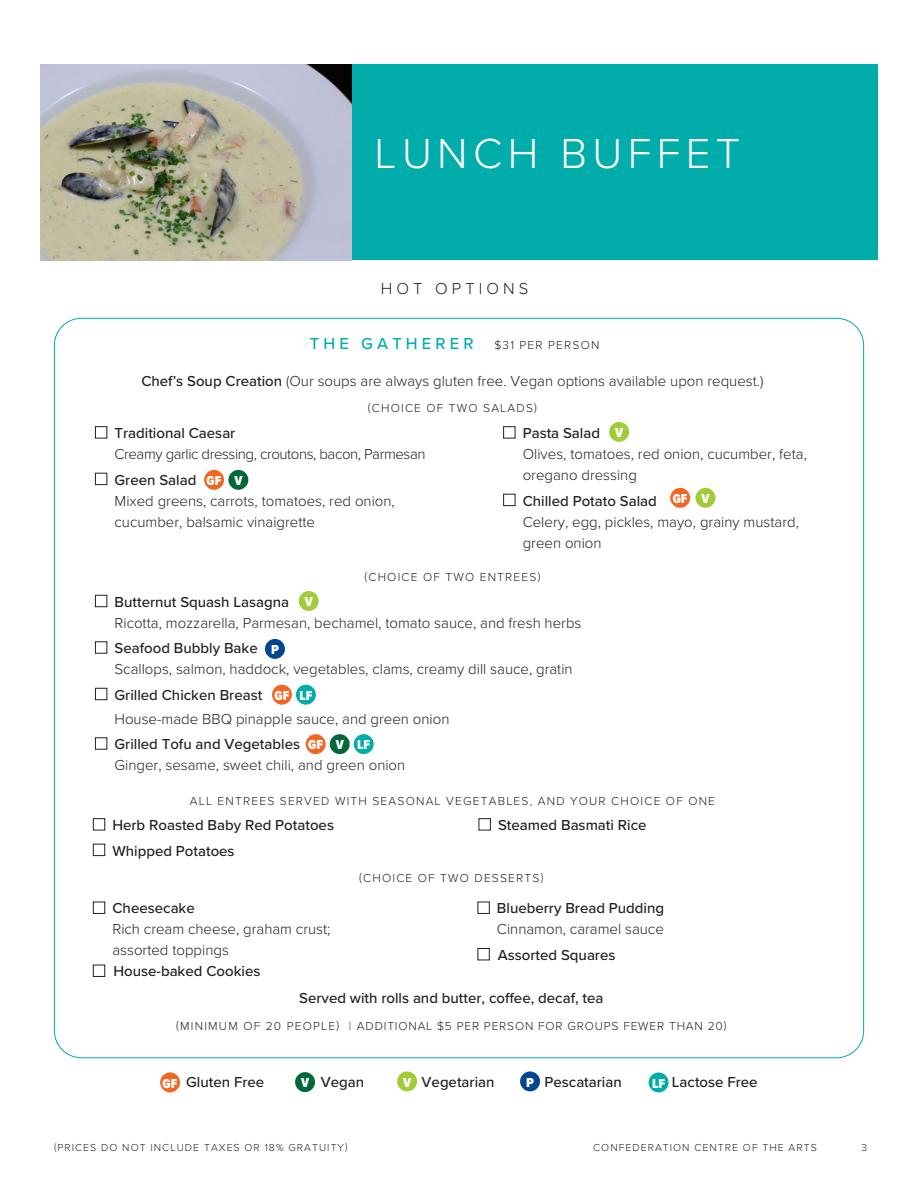
<style>
.page{position:relative;width:918px;height:1188px;background:#fff}
.page>*{position:absolute;margin:0;border:0;box-sizing:border-box;transform-origin:0 0}
.t1{font:500 43.5px "Proxima Nova";letter-spacing:.125em;color:#fff}
.t2{font:300 43.5px "Proxima Nova";letter-spacing:.125em;color:#fff}
.t3{font:500 16.5px "Proxima Nova";letter-spacing:.25em;color:#00adaa}
.t4{font:300 16.5px "Proxima Nova";letter-spacing:.25em;color:#231f20}
.t5{font:300 15px/21px "Proxima Nova";color:#231f20}
.t6{font:500 15px/21px "Proxima Nova";color:#231f20;text-align:right}
.t7{font:300 15px/21px "Proxima Nova";letter-spacing:-.03em;color:#231f20}
.t8{font:900 13.5px "Proxima Nova Cond";color:#fff}
.t9{font:300 12px "Proxima Nova";letter-spacing:.1em;color:#231f20}
.t10{font:300 12px "Proxima Nova";letter-spacing:.07em;color:#231f20}
.t11{font:300 10.5px "Proxima Nova";letter-spacing:.1em;color:#231f20}
.s1{font-weight:500}
.s2{font-weight:300}
.s3{font-family:"Proxima Nova Cond";font-weight:900;font-size:13.5px;color:#fff}
</style>
<div class="page">
<div style="left:151px;top:65px;width:727px;height:195px;background:#00adaa"></div>
<img style="left:40px;top:65px;width:312px;height:195px">
<div style="left:204px;top:470px;width:20px;height:20px;background:#f36621;border-radius:50%"></div>
<div style="left:272px;top:685px;width:20px;height:20px;background:#f36621;border-radius:50%"></div>
<div style="left:306px;top:734px;width:20px;height:20px;background:#f36621;border-radius:50%"></div>
<div style="left:228px;top:470px;width:20px;height:20px;background:#01683c;border-radius:50%"></div>
<div style="left:330px;top:734px;width:20px;height:20px;background:#01683c;border-radius:50%"></div>
<div style="left:299px;top:591px;width:20px;height:20px;background:#a1cc3a;border-radius:50%"></div>
<div style="left:265px;top:639px;width:20px;height:20px;background:#01468f;border-radius:50%"></div>
<div style="left:296px;top:685px;width:20px;height:20px;background:#00adaa;border-radius:50%"></div>
<div style="left:354px;top:734px;width:20px;height:20px;background:#00adaa;border-radius:50%"></div>
<div style="left:670px;top:488px;width:20px;height:20px;background:#f36621;border-radius:50%"></div>
<div style="left:160px;top:1073px;width:20px;height:19px;background:#f36621;border-radius:50%"></div>
<div style="left:295px;top:1072px;width:20px;height:20px;background:#01683c;border-radius:50%"></div>
<div style="left:397px;top:1071px;width:20px;height:20px;background:#a1cc3a;border-radius:50%"></div>
<div style="left:520px;top:1071px;width:20px;height:20px;background:#01468f;border-radius:50%"></div>
<div style="left:649px;top:1073px;width:20px;height:19px;background:#00adaa;border-radius:50%"></div>
<div style="left:609px;top:422px;width:20px;height:20px;background:#a1cc3a;border-radius:50%"></div>
<div style="left:696px;top:488px;width:19px;height:20px;background:#a1cc3a;border-radius:50%"></div>
<h1 class="t1" style="left:320px;top:100px;width:341px">banquet menu</h1>
<h1 class="t2" style="left:375px;top:121px;width:367px">LUNCH BUFFET</h1>
<p class="t4" style="left:381px;top:276px;width:149px">HOT OPTIONS</p>
<p class="t3" style="left:310px;top:331px;width:165px">THE GATHERER</p>
<p class="t9" style="left:494px;top:336px;width:107px">$31 PER PERSON</p>
<p class="t5" style="left:141px;top:370px;width:624px"><span class="s1">Chef’s Soup Creation</span> (Our soups are always gluten free. Vegan options available upon request.)</p>
<p class="t9" style="left:368px;top:399px;width:170px">(CHOICE OF TWO SALADS)</p>
<p class="t7" style="left:115px;top:422px;width:312px;text-indent:-20px">■ <span class="s1">Traditional Caesar<br></span>Creamy garlic dressing, croutons, bacon, Parmesan</p>
<p class="t5" style="left:115px;top:468px;width:282px;text-indent:-20px">■ <span class="s1">Green Salad<br></span>Mixed greens, carrots, tomatoes, red onion, cucumber, balsamic vinaigrette</p>
<p class="t5" style="left:523px;top:422px;width:286px;text-indent:-20px">■ <span class="s1">Pasta Salad<br></span>Olives, tomatoes, red onion, cucumber, feta, oregano dressing</p>
<p class="t5" style="left:523px;top:489px;width:278px;text-indent:-20px">■ <span class="s1">Chilled Potato Salad<br></span>Celery, egg, pickles, mayo, grainy mustard, green onion</p>
<p class="t9" style="left:364px;top:568px;width:177px">(CHOICE OF TWO ENTREES)</p>
<p class="t5" style="left:115px;top:590px;width:468px;text-indent:-20px">■ <span class="s1">Butternut Squash Lasagna<br></span>Ricotta, mozzarella, Parmesan, bechamel, tomato sauce, and fresh herbs</p>
<p class="t5" style="left:115px;top:637px;width:460px;text-indent:-20px">■ <span class="s1">Seafood Bubbly Bake<br></span>Scallops, salmon, haddock, vegetables, clams, creamy dill sauce, gratin</p>
<p class="t5" style="left:115px;top:682px;width:336px;line-height:24px;text-indent:-20px">■ <span class="s1">Grilled Chicken Breast<br></span>House-made BBQ pinapple sauce, and green onion</p>
<p class="t5" style="left:115px;top:733px;width:292px;text-indent:-20px">■ <span class="s1">Grilled Tofu and Vegetables<br></span>Ginger, sesame, sweet chili, and green onion</p>
<p class="t9" style="left:190px;top:792px;width:527px">ALL ENTREES SERVED WITH SEASONAL VEGETABLES, AND YOUR CHOICE OF ONE</p>
<p class="t6" style="left:93px;top:814px;width:243px">■ Herb Roasted Baby Red Potatoes</p>
<p class="t6" style="left:93px;top:840px;width:143px">■ Whipped Potatoes</p>
<p class="t8" style="left:615px;top:423px;width:10px">V</p>
<p class="t8" style="left:207px;top:471px;width:16px">GF</p>
<p class="t8" style="left:234px;top:471px;width:10px">V</p>
<p class="t8" style="left:673px;top:489px;width:16px">GF</p>
<p class="t8" style="left:701px;top:489px;width:10px">V</p>
<p class="t8" style="left:305px;top:592px;width:10px">V</p>
<p class="t8" style="left:271px;top:640px;width:9px">P</p>
<p class="t8" style="left:274px;top:686px;width:16px">GF</p>
<p class="t8" style="left:299px;top:686px;width:14px">LF</p>
<p class="t8" style="left:308px;top:735px;width:16px">GF</p>
<p class="t8" style="left:336px;top:735px;width:10px">V</p>
<p class="t8" style="left:357px;top:735px;width:14px">LF</p>
<p class="t6" style="left:478px;top:814px;width:170px">■ Steamed Basmati Rice</p>
<p class="t9" style="left:359px;top:869px;width:186px">(CHOICE OF TWO DESSERTS)</p>
<p class="t5" style="left:112px;top:897px;width:220px;text-indent:-20px">■ <span class="s1">Cheesecake<br></span>Rich cream cheese, graham crust; assorted toppings</p>
<p class="t6" style="left:93px;top:960px;width:169px">■ House-baked Cookies</p>
<p class="t6" style="left:477px;top:897px;width:188px">■ Blueberry Bread Pudding<br><span class="s2">Cinnamon, caramel sauce</span></p>
<p class="t6" style="left:477px;top:944px;width:140px">■ Assorted Squares</p>
<p class="t6" style="left:299px;top:987px;width:306px">Served with rolls and butter, coffee, decaf, tea</p>
<p class="t10" style="left:176px;top:1017px;width:552px">(MINIMUM OF 20 PEOPLE) | ADDITIONAL $5 PER PERSON FOR GROUPS FEWER THAN 20)</p>
<p class="t6" style="left:163px;top:1071px;width:103px"><span class="s3">GF</span> Gluten Free</p>
<p class="t6" style="left:301px;top:1071px;width:65px"><span class="s3">V</span> Vegan</p>
<p class="t6" style="left:403px;top:1071px;width:93px"><span class="s3">V</span> Vegetarian</p>
<p class="t6" style="left:526px;top:1071px;width:97px"><span class="s3">P</span> Pescatarian</p>
<p class="t6" style="left:652px;top:1071px;width:107px"><span class="s3">LF</span> Lactose Free</p>
<p class="t11" style="left:54px;top:1140px;width:295px">(PRICES DO NOT INCLUDE TAXES OR 18% GRATUITY)</p>
<p class="t11" style="left:593px;top:1140px;width:225px">CONFEDERATION CENTRE OF THE ARTS</p>
<p class="t11" style="left:861px;top:1140px;width:7px">3</p>
</div>
